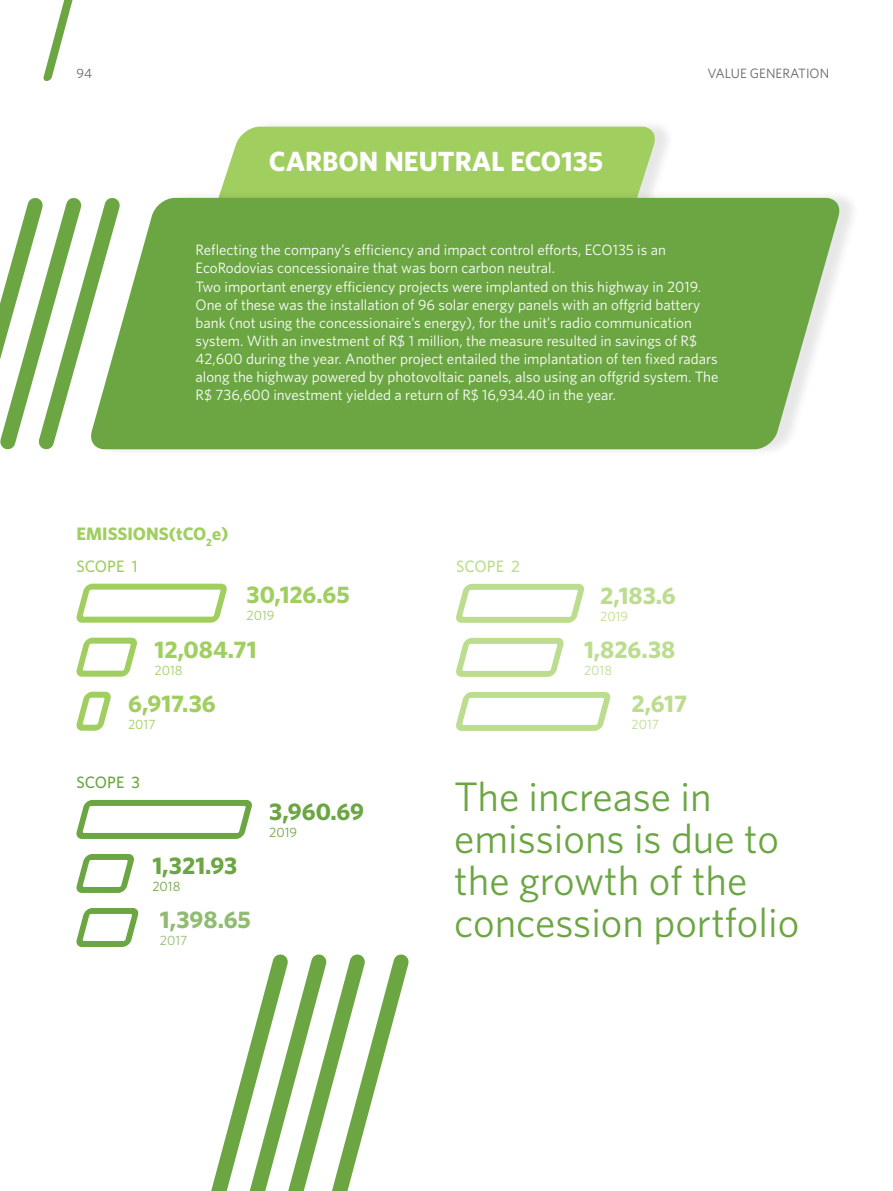
<style>
.page{position:relative;width:893px;height:1191px;background:#fff}
.page>*{position:absolute;margin:0;border:0;box-sizing:border-box;transform-origin:0 0}
.t1{font:41.25px/42px "Whitney HTF";color:#6ba643}
.t2{font:700 27.75px "Whitney HTF";color:#fff}
.t3{font:700 24.15px "Whitney HTF";color:#a0ce5f}
.t4{font:700 24.15px "Whitney HTF";color:#bcdd8f}
.t5{font:700 24.15px "Whitney HTF";color:#6ba643}
.t6{font:700 24.15px "Whitney HTF";color:#90bc72}
.t7{font:700 18px "Whitney HTF";color:#a0ce5f}
.t8{font:500 16.5px "Whitney HTF";color:#a0ce5f}
.t9{font:500 16.5px "Whitney HTF";color:#bcdd8f}
.t10{font:500 16.5px "Whitney HTF";color:#6ba643}
.t11{font:15px/18px "Whitney HTF";color:#fff}
.t12{font:13.5px "Whitney HTF";color:#636466}
.t13{font:13.5px "Whitney HTF";color:#a0ce5f}
.t14{font:13.5px "Whitney HTF";color:#bcdd8f}
.t15{font:13.5px "Whitney HTF";color:#6ba643}
.t16{font:13.5px "Whitney HTF";color:#90bc72}
</style>
<div class="page">
<svg style="left:43px;top:0;width:30px;height:81px"></svg>
<svg style="left:76px;top:583px;width:151px;height:40px"></svg>
<svg style="left:76px;top:637px;width:61px;height:40px"></svg>
<svg style="left:76px;top:691px;width:35px;height:40px"></svg>
<svg style="left:456px;top:583px;width:129px;height:40px"></svg>
<svg style="left:456px;top:637px;width:108px;height:40px"></svg>
<svg style="left:456px;top:691px;width:155px;height:40px"></svg>
<svg style="left:76px;top:799px;width:176px;height:40px"></svg>
<svg style="left:76px;top:854px;width:58px;height:39px"></svg>
<svg style="left:76px;top:908px;width:63px;height:39px"></svg>
<div style="left:185px;top:119px;width:490px;height:220px;background:#000;opacity:.1"></div>
<svg style="left:185px;top:127px;width:474px;height:63px;background:#abd372"></svg>
<div style="left:96px;top:190px;width:764px;height:268px;background:#000;opacity:.1"></div>
<div style="left:131px;top:198px;width:713px;height:251px;background:#6ba643"></div>
<svg style="left:0;top:190px;width:131px;height:268px"></svg>
<svg style="left:211px;top:954px;width:198px;height:237px"></svg>
<p class="t12" style="left:77px;top:65px;width:17px">94</p>
<p class="t12" style="left:707px;top:65px;width:123px">VALUE GENERATION</p>
<h2 class="t2" style="left:269px;top:145px;width:336px">CARBON NEUTRAL ECO135</h2>
<p class="t11" style="left:196px;top:240px;width:472px">Reflecting the company’s efficiency and impact control efforts, ECO135 is an<br>EcoRodovias concessionaire that was born carbon neutral.</p>
<p class="t11" style="left:196px;top:278px;width:524px">Two important energy efficiency projects were implanted on this highway in 2019.<br>One of these was the installation of 96 solar energy panels with an offgrid battery bank (not using the concessionaire’s energy), for the unit’s radio communication system. With an investment of R$ 1 million, the measure resulted in savings of R$ 42,600 during the year. Another project entailed the implantation of ten fixed radars along the highway powered by photovoltaic panels, also using an offgrid system. The R$ 736,600 investment yielded a return of R$ 16,934.40 in the year.</p>
<p class="t7" style="left:77px;top:523px;width:153px">EMISSIONS(tCO<sub>2</sub>e)</p>
<p class="t8" style="left:77px;top:556px;width:63px">SCOPE 1</p>
<h3 class="t3" style="left:247px;top:579px;width:105px">30,126.65</h3>
<p class="t13" style="left:247px;top:607px;width:29px">2019</p>
<h3 class="t3" style="left:155px;top:635px;width:103px">12,084.71</h3>
<p class="t13" style="left:155px;top:662px;width:30px">2018</p>
<h3 class="t3" style="left:128px;top:689px;width:89px">6,917.36</h3>
<p class="t13" style="left:128px;top:716px;width:29px">2017</p>
<p class="t10" style="left:76px;top:772px;width:65px">SCOPE 3</p>
<h3 class="t5" style="left:152px;top:851px;width:87px">1,321.93</h3>
<p class="t15" style="left:152px;top:878px;width:30px">2018</p>
<h3 class="t6" style="left:160px;top:905px;width:93px">1,398.65</h3>
<p class="t16" style="left:160px;top:932px;width:29px">2017</p>
<h3 class="t5" style="left:269px;top:797px;width:96px">3,960.69</h3>
<p class="t15" style="left:269px;top:824px;width:29px">2019</p>
<p class="t9" style="left:456px;top:556px;width:65px">SCOPE 2</p>
<h3 class="t4" style="left:600px;top:581px;width:77px">2,183.6</h3>
<p class="t14" style="left:600px;top:608px;width:29px">2019</p>
<h3 class="t4" style="left:584px;top:635px;width:93px">1,826.38</h3>
<p class="t14" style="left:584px;top:662px;width:30px">2018</p>
<h3 class="t4" style="left:631px;top:689px;width:57px">2,617</h3>
<p class="t14" style="left:631px;top:716px;width:29px">2017</p>
<h1 class="t1" style="left:454px;top:774px;width:346px">The increase in emissions is due to the growth of the concession portfolio</h1>
</div>
